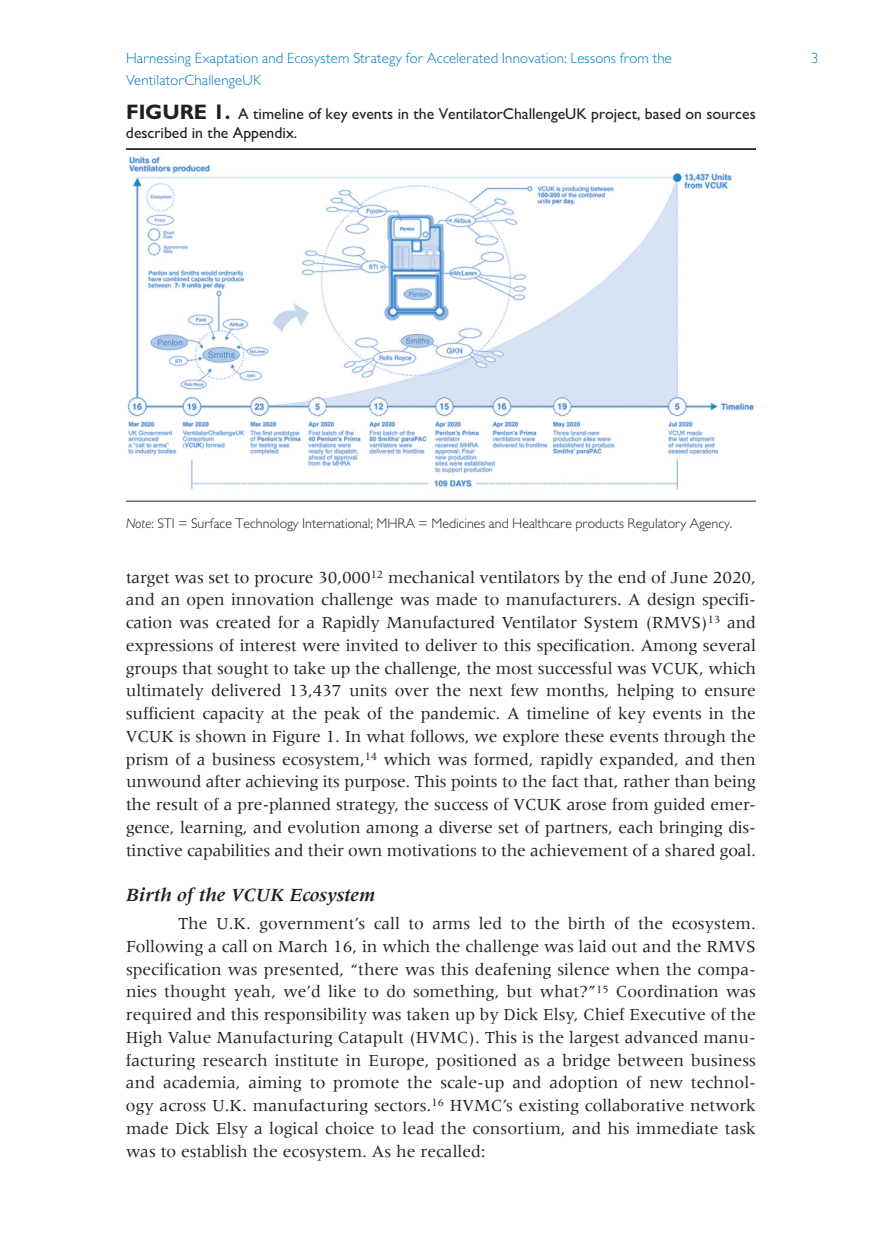
<style>
.page{position:relative;width:882px;height:1260px;background:#fff}
.page>*{position:absolute;margin:0;border:0;box-sizing:border-box;transform-origin:0 0}
.t1{font:italic 700 19.25px "Meridien";color:#231f20}
.t2{font:17.5px/22.8px "Meridien";letter-spacing:-.005em;color:#231f20;text-align:justify}
.t3{font:500 15.75px/18.4px "Gill Sans MT Pro";color:#231f20}
.t4{font:300 14.88px/22.8px "Gill Sans MT Pro";letter-spacing:.01em;color:#007cc2}
.t5{font:300 14px "Gill Sans MT Pro";color:#231f20}
.s1{font-weight:700;font-size:21px}
.s2{font-style:italic}
</style>
<div class="page">
<hr style="left:126px;top:148px;width:630px;height:2px;background:#231f20">
<hr style="left:126px;top:501px;width:630px;height:1px;background:#231f20">
<img style="left:127px;top:156px;width:628px;height:334px">
<p class="t4" style="left:126px;top:46px;width:547px">Harnessing Exaptation and Ecosystem Strategy for Accelerated Innovation: Lessons from the<br>VentilatorChallengeUK</p>
<p class="t4" style="left:812px;top:46px;width:9px">3</p>
<p class="t3" style="left:126px;top:105px;width:631px"><span class="s1">FIGU RE 1.</span> A timeline of key events in the VentilatorChallengeUK project, based on sources described in the Appendix.</p>
<p class="t5" style="left:126px;top:515px;width:608px"><span class="s2">Note</span>: STI = Surface Technology International; MHRA = Medicines and Healthcare products Regulatory Agency.</p>
<p class="t2" style="left:126px;top:566px;width:632px">target was set to procure 30,000<sup>12</sup> mechanical ventilators by the end of June 2020, and an open innovation challenge was made to manufacturers. A design specifi&shy;cation was created for a Rapidly Manufactured Ventilator System (RMVS)<sup>13</sup> and expressions of interest were invited to deliver to this specification. Among several groups that sought to take up the challenge, the most successful was VCUK, which ultimately delivered 13,437 units over the next few months, helping to ensure sufficient capacity at the peak of the pandemic. A timeline of key events in the VCUK is shown in Figure 1. In what follows, we explore these events through the prism of a business ecosystem,<sup>14</sup> which was formed, rapidly expanded, and then unwound after achieving its purpose. This points to the fact that, rather than being the result of a pre-planned strategy, the success of VCUK arose from guided emer&shy;gence, learning, and evolution among a diverse set of partners, each bringing dis&shy;tinctive capabilities and their own motivations to the achievement of a shared goal.</p>
<p class="t1" style="left:126px;top:885px;width:251px">Birth of the VCUK Ecosystem</p>
<p class="t2" style="left:126px;top:912px;width:632px;text-indent:53px">The U.K. government’s call to arms led to the birth of the ecosystem.<br>Following a call on March 16, in which the challenge was laid out and the RMVS specification was presented, “there was this deafening silence when the compa&shy;nies thought yeah, we’d like to do something, but what?”<sup>15</sup> Coordination was required and this responsibility was taken up by Dick Elsy, Chief Executive of the High Value Manufacturing Catapult (HVMC). This is the largest advanced manu&shy;facturing research institute in Europe, positioned as a bridge between business and academia, aiming to promote the scale-up and adoption of new technol&shy;ogy across U.K. manufacturing sectors.<sup>16</sup> HVMC’s existing collaborative network made Dick Elsy a logical choice to lead the consortium, and his immediate task was to establish the ecosystem. As he recalled:</p>
</div>
